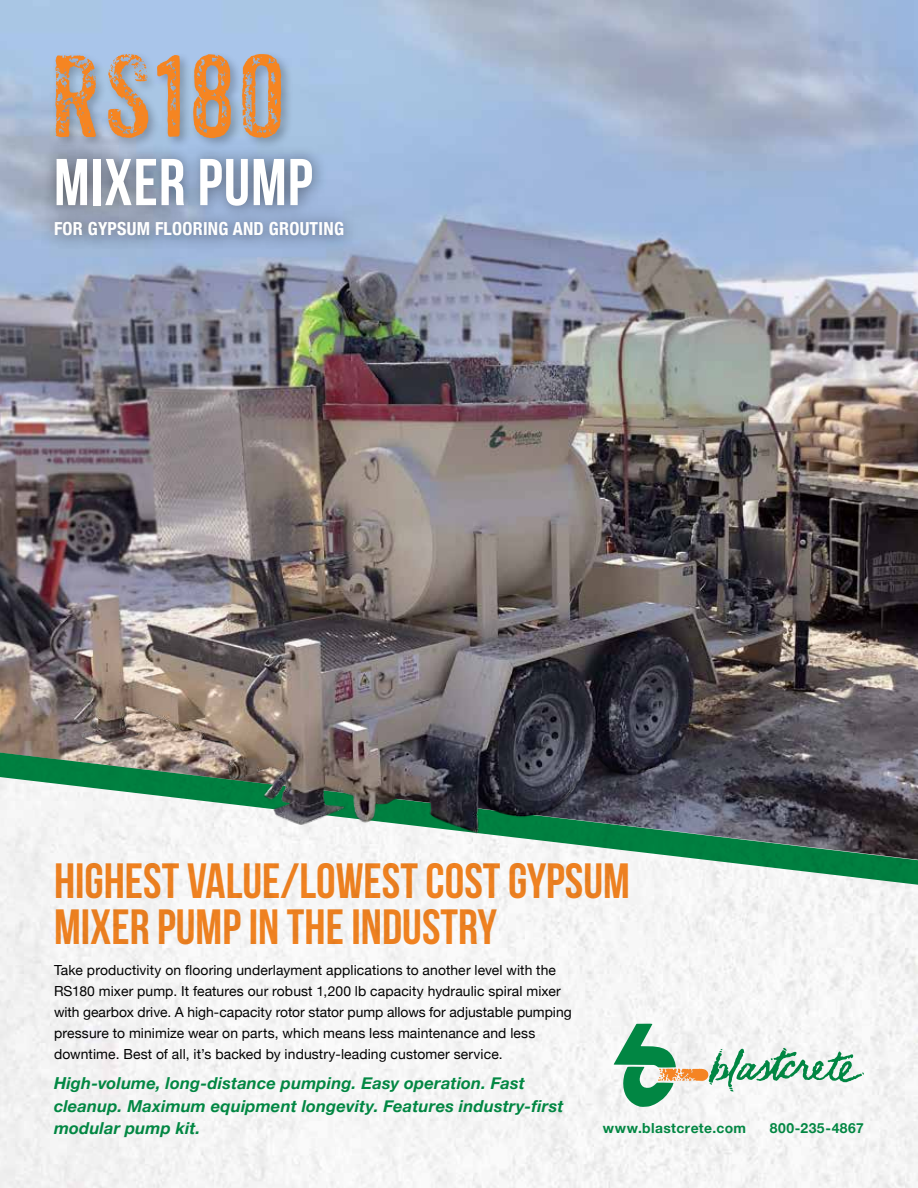
<style>
.page{position:relative;width:918px;height:1188px;background:#fff}
.page>*{position:absolute;margin:0;border:0;box-sizing:border-box;transform-origin:0 0}
.t1{font:700 66px "Bebas Neue";letter-spacing:.015em;color:#fff}
.t2{font:49.5px/46.5px "Bebas Neue";color:#f58522}
.t3{font:700 condensed 18px "Helvetica Neue";letter-spacing:.015em;color:#fff}
.t4{font:italic 700 16.5px/22.5px "Helvetica Neue";letter-spacing:.01em;color:#028743}
.t5{font:13.8px/21px "Helvetica Neue";letter-spacing:.01em;color:#000}
.t6{font:700 13.8px "Helvetica Neue";letter-spacing:.03em;color:#028743}
</style>
<div class="page">
<img style="left:0;top:0;width:918px;height:718px">
<svg style="left:614px;top:1024px;width:250px;height:83px"></svg>
<div style="left:52px;top:51px;width:241px;height:99px;background:#000;opacity:.25"></div>
<svg style="left:55px;top:54px;width:226px;height:84px;background:#c0a28a"></svg>
<svg style="left:0;top:718px;width:918px;height:172px;fill:#f5f5f5"></svg>
<div style="left:41px;top:145px;width:318px;height:106px;background:#000;opacity:.52"></div>
<img style="left:17px;top:708px;width:901px;height:153px">
<h1 class="t1" style="left:54px;top:146px;width:260px">MIXER PUMP</h1>
<h3 class="t3" style="left:54px;top:214px;width:292px">FOR GYPSUM FLOORING AND GROUTING</h3>
<h2 class="t2" style="left:54px;top:857px;width:577px">HIGHEST VALUE/LOWEST COST GYPSUM<br>MIXER PUMP IN THE INDUSTRY</h2>
<p class="t5" style="left:54px;top:961px;width:519px">Take productivity on flooring underlayment applications to another level with the RS180 mixer pump. It features our robust 1,200 lb capacity hydraulic spiral mixer with gearbox drive. A high-capacity rotor stator pump allows for adjustable pumping pressure to minimize wear on parts, which means less maintenance and less downtime. Best of all, it’s backed by industry-leading customer service.</p>
<p class="t4" style="left:54px;top:1072px;width:511px">High-volume, long-distance pumping. Easy operation. Fast cleanup. Maximum equipment longevity. Features industry-first modular pump kit.</p>
<p class="t6" style="left:603px;top:1117px;width:145px">www.blastcrete.com</p>
<p class="t6" style="left:770px;top:1117px;width:96px">800-235-4867</p>
</div>
